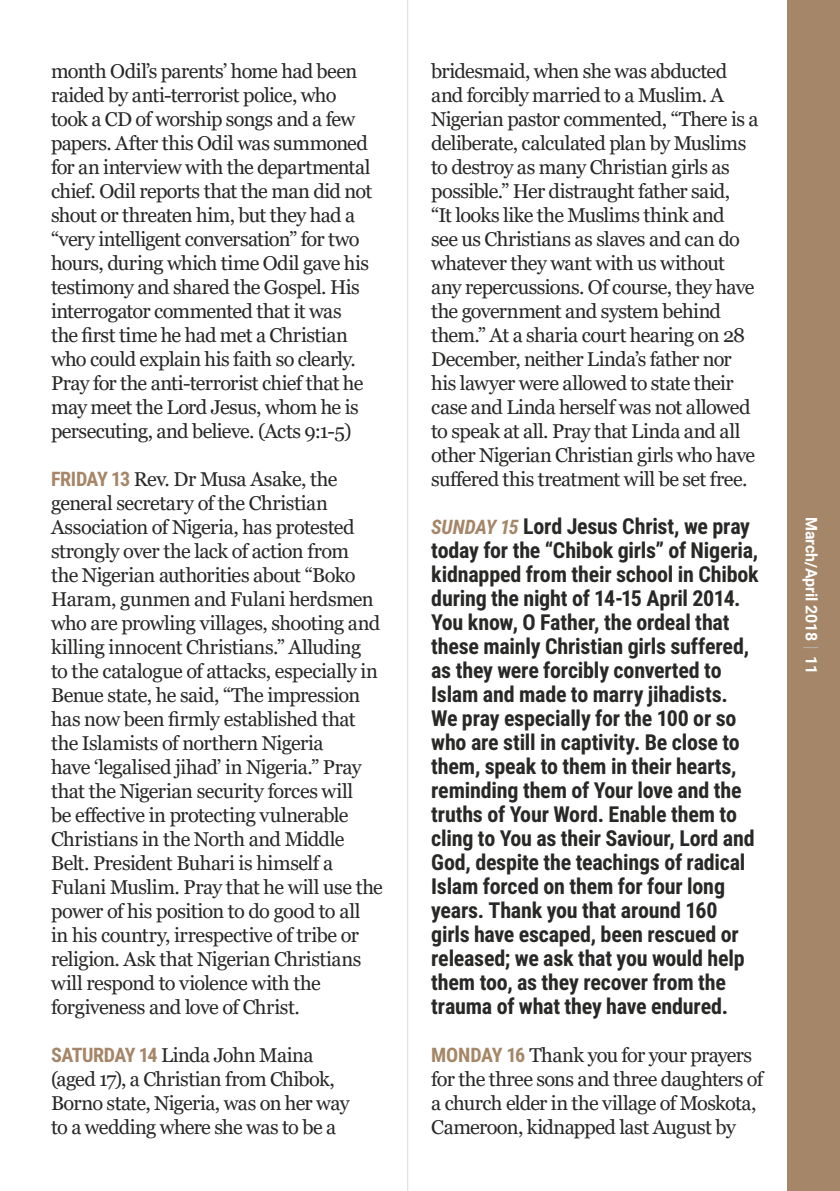
<style>
.page{position:relative;width:840px;height:1191px;background:#fff}
.page>*{position:absolute;margin:0;border:0;box-sizing:border-box;transform-origin:0 0}
.t1{font:700 22px/24px "Roboto Condensed";letter-spacing:-.01em;color:#282827}
.t2{font:20px/24px "Georgia";letter-spacing:-.03em;color:#282827}
.t3{font:700 16px "Roboto";letter-spacing:-.01em;color:#fff}
.s1{font-family:"Roboto Condensed";font-weight:700;color:#a58668}
.s2{font-style:italic;font-size:20px;color:#a58668}
</style>
<div class="page">
<div style="left:787px;top:0;width:52px;height:1191px;background:#a58668"></div>
<svg style="left:803px;top:647px;width:14px;height:1px"></svg>
<hr style="left:407px;top:0;width:1px;height:1191px;background:#dadada">
<p class="t2" style="left:51px;top:59px;width:322px">month Odil’s parents’ home had been raided by anti-terrorist police, who took a CD of worship songs and a few papers. After this Odil was summoned for an interview with the departmental chief. Odil reports that the man did not shout or threaten him, but they had a “very intelligent conversation” for two hours, during which time Odil gave his testimony and shared the Gospel. His interrogator commented that it was the first time he had met a Christian who could explain his faith so clearly.<br>Pray for the anti-terrorist chief that he may meet the Lord Jesus, whom he is persecuting, and believe. (Acts 9:1-5)</p>
<p class="t2" style="left:51px;top:467px;width:333px"><span class="s1">FRIDAY 13</span> Rev. Dr Musa Asake, the general secretary of the Christian Association of Nigeria, has protested strongly over the lack of action from<br>the Nigerian authorities about “Boko Haram, gunmen and Fulani herdsmen who are prowling villages, shooting and killing innocent Christians.” Alluding to the catalogue of attacks, especially in Benue state, he said, “The impression has now been firmly established that the Islamists of northern Nigeria<br>have ‘legalised jihad’ in Nigeria.” Pray that the Nigerian security forces will<br>be effective in protecting vulnerable Christians in the North and Middle Belt. President Buhari is himself a Fulani Muslim. Pray that he will use the power of his position to do good to all<br>in his country, irrespective of tribe or religion. Ask that Nigerian Christians will respond to violence with the forgiveness and love of Christ.</p>
<p class="t2" style="left:51px;top:1043px;width:300px"><span class="s1">SATURDAY 14</span> Linda John Maina (aged 17), a Christian from Chibok,<br>Borno state, Nigeria, was on her way to a wedding where she was to be a</p>
<p class="t2" style="left:431px;top:59px;width:328px">bridesmaid, when she was abducted and forcibly married to a Muslim. A Nigerian pastor commented, “There is a deliberate, calculated plan by Muslims to destroy as many Christian girls as possible.” Her distraught father said,<br>“It looks like the Muslims think and<br>see us Christians as slaves and can do whatever they want with us without any repercussions. Of course, they have the government and system behind them.” At a sharia court hearing on 28<br>December, neither Linda’s father nor his lawyer were allowed to state their case and Linda herself was not allowed to speak at all. Pray that Linda and all other Nigerian Christian girls who have suffered this treatment will be set free.</p>
<p class="t1" style="left:431px;top:513px;width:329px"><span class="s2">SUNDAY 15</span> Lord Jesus Christ, we pray today for the “Chibok girls” of Nigeria, kidnapped from their school in Chibok during the night of 14-15 April 2014.<br>You know, O Father, the ordeal that these mainly Christian girls suffered, as they were forcibly converted to Islam and made to marry jihadists.<br>We pray especially for the 100 or so who are still in captivity. Be close to them, speak to them in their hearts, reminding them of Your love and the truths of Your Word. Enable them to cling to You as their Saviour, Lord and God, despite the teachings of radical Islam forced on them for four long years. Thank you that around 160 girls have escaped, been rescued or released; we ask that you would help them too, as they recover from the trauma of what they have endured.</p>
<p class="t2" style="left:431px;top:1043px;width:333px"><span class="s1">MONDAY 16</span> Thank you for your prayers for the three sons and three daughters of a church elder in the village of Moskota, Cameroon, kidnapped last August by</p>
<p class="t3" style="left:822px;top:517px;width:158px;rotate:90deg">March/April 2018 11</p>
</div>
